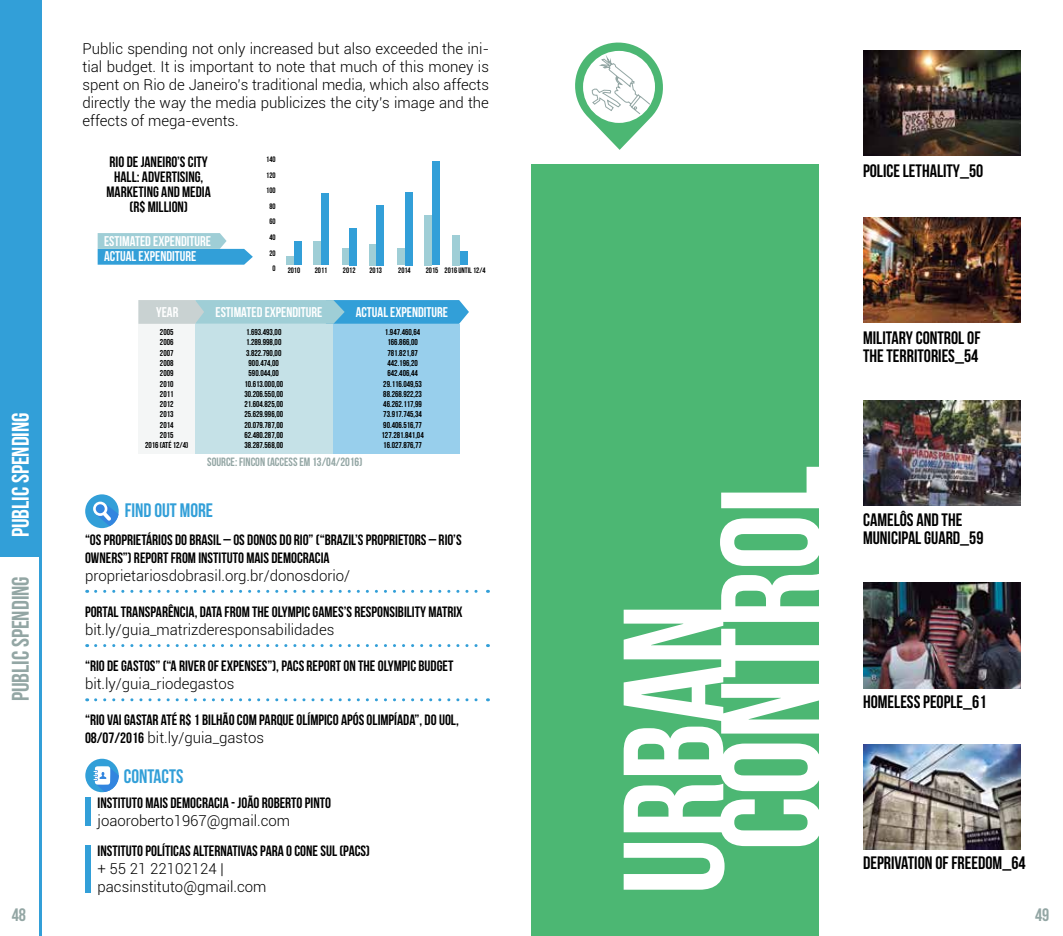
<style>
.page{position:relative;width:1063px;height:936px;background:#fff}
.page>*{position:absolute;margin:0;border:0;box-sizing:border-box;transform-origin:0 0}
.t1{font:142.35px "Bebas Neue";color:#fff}
.t2{font:24px "Bebas Neue";color:#fff}
.t3{font:24px "Bebas Neue";color:#93a6a4}
.t4{font:19.5px "Bebas Neue";color:#329fd8}
.t5{font:18px/18px "Bebas Neue";color:#000}
.t6{font:18px "Bebas Neue";color:#93a6a4}
.t7{font:15px/15px "Bebas Neue";color:#000}
.t8{font:300 15px/18px "Roboto";color:#000;text-align:justify}
.t9{font:14.1px/15.8px "Bebas Neue";color:#fff}
.t10{font:12px "Bebas Neue";color:#93a6a4}
.t11{font:8.55px/10.4px "Bebas Neue";color:#000;text-align:center}
.t12{font:7.95px/15.6px "Bebas Neue";color:#000;text-align:right}
.s1{font-family:"Bebas Neue";font-weight:400}
</style>
<div class="page">
<div style="left:0;top:0;width:41px;height:556px;background:#329fd8"></div>
<hr style="left:39px;top:423px;width:2px;height:512px;background:#329fd8">
<div style="left:85px;top:758px;width:34px;height:34px;background:#329fd8;border-radius:50%"></div>
<svg style="left:94px;top:766px;width:25px;height:26px"></svg>
<div style="left:85px;top:494px;width:34px;height:34px;background:#329fd8;border-radius:50%"></div>
<svg style="left:93px;top:501px;width:26px;height:25px"></svg>
<svg style="left:96px;top:589px;width:392px;height:3px"></svg>
<svg style="left:96px;top:644px;width:392px;height:3px"></svg>
<div style="left:287px;top:256px;width:7px;height:9px;background:#9fced6"></div>
<div style="left:294px;top:241px;width:8px;height:24px;background:#329fd8"></div>
<div style="left:314px;top:241px;width:7px;height:24px;background:#9fced6"></div>
<div style="left:321px;top:194px;width:8px;height:71px;background:#329fd8"></div>
<div style="left:342px;top:248px;width:7px;height:17px;background:#9fced6"></div>
<div style="left:349px;top:228px;width:8px;height:37px;background:#329fd8"></div>
<div style="left:369px;top:244px;width:8px;height:21px;background:#9fced6"></div>
<div style="left:377px;top:205px;width:7px;height:60px;background:#329fd8"></div>
<div style="left:397px;top:248px;width:8px;height:17px;background:#9fced6"></div>
<div style="left:405px;top:192px;width:7px;height:73px;background:#329fd8"></div>
<div style="left:424px;top:215px;width:8px;height:50px;background:#9fced6"></div>
<div style="left:432px;top:161px;width:8px;height:104px;background:#329fd8"></div>
<div style="left:460px;top:251px;width:7px;height:14px;background:#329fd8"></div>
<div style="left:452px;top:235px;width:8px;height:30px;background:#9fced6"></div>
<svg style="left:98px;top:233px;width:155px;height:32px;background:#76bddb"></svg>
<div style="left:332px;top:324px;width:128px;height:129px;background:#98cfec"></div>
<div style="left:138px;top:324px;width:57px;height:129px;background:#f4f6f6"></div>
<div style="left:195px;top:324px;width:137px;height:129px;background:#c5e1e7"></div>
<svg style="left:138px;top:300px;width:331px;height:24px;background:#80bed6"></svg>
<svg style="left:96px;top:698px;width:392px;height:3px"></svg>
<div style="left:85px;top:845px;width:6px;height:47px;background:#329fd8"></div>
<div style="left:85px;top:797px;width:6px;height:28px;background:#329fd8"></div>
<div style="left:531px;top:164px;width:288px;height:771px;background:#4cb773"></div>
<img style="left:863px;top:582px;width:157px;height:106px">
<img style="left:863px;top:401px;width:157px;height:105px">
<img style="left:863px;top:744px;width:157px;height:105px">
<svg style="left:575px;top:42px;width:88px;height:108px"></svg>
<img style="left:863px;top:50px;width:157px;height:105px">
<img style="left:863px;top:218px;width:157px;height:105px">
<h2 class="t2" style="left:7px;top:537px;width:127px;rotate:-90deg">PUBLIC SPENDING</h2>
<h2 class="t3" style="left:7px;top:701px;width:127px;rotate:-90deg">PUBLIC SPENDING</h2>
<p class="t6" style="left:12px;top:904px;width:16px">48</p>
<p class="t8" style="left:83px;top:39px;width:408px">Public spending not only increased but also exceeded the ini&shy;tial budget. It is important to note that much of this money is spent on Rio de Janeiro’s traditional media, which also affects directly the way the media publicizes the city’s image and the effects of mega-events.</p>
<p class="t7" style="left:107px;top:154px;width:106px;text-align:center">RIO DE JANEIRO’S CITY<br>HALL: ADVERTISING,<br>MARKETING AND MEDIA (R$ MILLION)</p>
<p class="t9" style="left:104px;top:233px;width:108px">ESTIMATED EXPENDITURE<br>ACTUAL EXPENDITURE</p>
<p class="t12" style="left:266px;top:151px;width:11px">140<br>120<br>100<br>80<br>60<br>40<br>20<br>0</p>
<p class="t12" style="left:288px;top:263px;width:14px">2010</p>
<p class="t12" style="left:315px;top:263px;width:14px">2011</p>
<p class="t12" style="left:343px;top:263px;width:14px">2012</p>
<p class="t12" style="left:369px;top:263px;width:14px">2013</p>
<p class="t12" style="left:398px;top:263px;width:14px">2014</p>
<p class="t12" style="left:426px;top:263px;width:61px">2015 2016 UNTIL 12/4</p>
<p class="t9" style="left:156px;top:304px;width:24px">YEAR</p>
<p class="t9" style="left:216px;top:304px;width:108px">ESTIMATED EXPENDITURE</p>
<p class="t9" style="left:356px;top:304px;width:94px">ACTUAL EXPENDITURE</p>
<p class="t11" style="left:244px;top:327px;width:40px">1.693.493,00<br>1.289.998,00<br>3.822.790,00<br>900.474,00<br>590.044,00<br>10.613.000,00<br>30.206.550,00<br>21.604.825,00<br>25.629.996,00<br>20.079.787,00<br>62.480.287,00<br>38.287.568,00</p>
<p class="t11" style="left:145px;top:327px;width:45px">2005<br>2006<br>2007<br>2008<br>2009<br>2010<br>2011<br>2012<br>2013<br>2014<br>2015<br>2016 (ATÉ 12/4)</p>
<p class="t11" style="left:382px;top:327px;width:44px">1.947.460,64<br>166.866,00<br>781.821,87<br>442.196,20<br>642.406,44<br>29.116.049,53<br>88.268.922,23<br>46.262.117,99<br>73.917.745,34<br>90.406.516,77<br>127.281.841,04<br>16.027.876,77</p>
<p class="t10" style="left:207px;top:455px;width:157px">SOURCE: FINCON (ACCESS EM 13/04/2016)</p>
<h3 class="t4" style="left:125px;top:499px;width:90px">FIND OUT MORE</h3>
<p class="t7" style="left:85px;top:531px;width:378px;line-height:18px">“OS PROPRIETÁRIOS DO BRASIL – OS DONOS DO RIO” (“BRAZIL’S PROPRIETORS – RIO’S<br>OWNERS”) REPORT FROM INSTITUTO MAIS DEMOCRACIA</p>
<p class="t8" style="left:85px;top:566px;width:267px">proprietariosdobrasil.org.br/donosdorio/</p>
<p class="t7" style="left:85px;top:604px;width:379px">PORTAL TRANSPARÊNCIA, DATA FROM THE OLYMPIC GAMES’S RESPONSIBILITY MATRIX</p>
<p class="t8" style="left:85px;top:620px;width:251px">bit.ly/guia_matrizderesponsabilidades</p>
<p class="t7" style="left:85px;top:658px;width:370px">“RIO DE GASTOS” (“A RIVER OF EXPENSES”), PACS REPORT ON THE OLYMPIC BUDGET</p>
<p class="t8" style="left:85px;top:674px;width:151px">bit.ly/guia_riodegastos</p>
<p class="t7" style="left:85px;top:712px;width:375px">“RIO VAI GASTAR ATÉ R$ 1 BILHÃO COM PARQUE OLÍMPICO APÓS OLIMPÍADA”, DO UOL,</p>
<p class="t8" style="left:85px;top:728px;width:181px"><span class="s1">08/07/2016</span> bit.ly/guia_gastos</p>
<h3 class="t4" style="left:124px;top:765px;width:61px">CONTACTS</h3>
<p class="t7" style="left:98px;top:795px;width:235px">INSTITUTO MAIS DEMOCRACIA - JOÃO ROBERTO PINTO</p>
<p class="t8" style="left:98px;top:811px;width:194px">joaoroberto1967@gmail.com</p>
<p class="t7" style="left:98px;top:843px;width:274px">INSTITUTO POLÍTICAS ALTERNATIVAS PARA O CONE SUL (PACS)</p>
<p class="t8" style="left:98px;top:859px;width:170px">+ 55 21 22102124 | pacsinstituto@gmail.com</p>
<p class="t5" style="left:863px;top:162px;width:122px">POLICE LETHALITY_50</p>
<h1 class="t1" style="left:694px;top:850px;width:386px;rotate:-90deg">CONTROL</h1>
<h1 class="t1" style="left:596px;top:894px;width:292px;rotate:-90deg">URBAN</h1>
<p class="t5" style="left:863px;top:328px;width:119px">MILITARY CONTROL OF<br>THE TERRITORIES_54</p>
<p class="t5" style="left:863px;top:510px;width:122px">CAMELÔS AND THE<br>MUNICIPAL GUARD_59</p>
<p class="t5" style="left:863px;top:692px;width:125px">HOMELESS PEOPLE_61</p>
<p class="t5" style="left:863px;top:854px;width:164px">DEPRIVATION OF FREEDOM_64</p>
<p class="t6" style="left:1035px;top:904px;width:16px">49</p>
</div>
